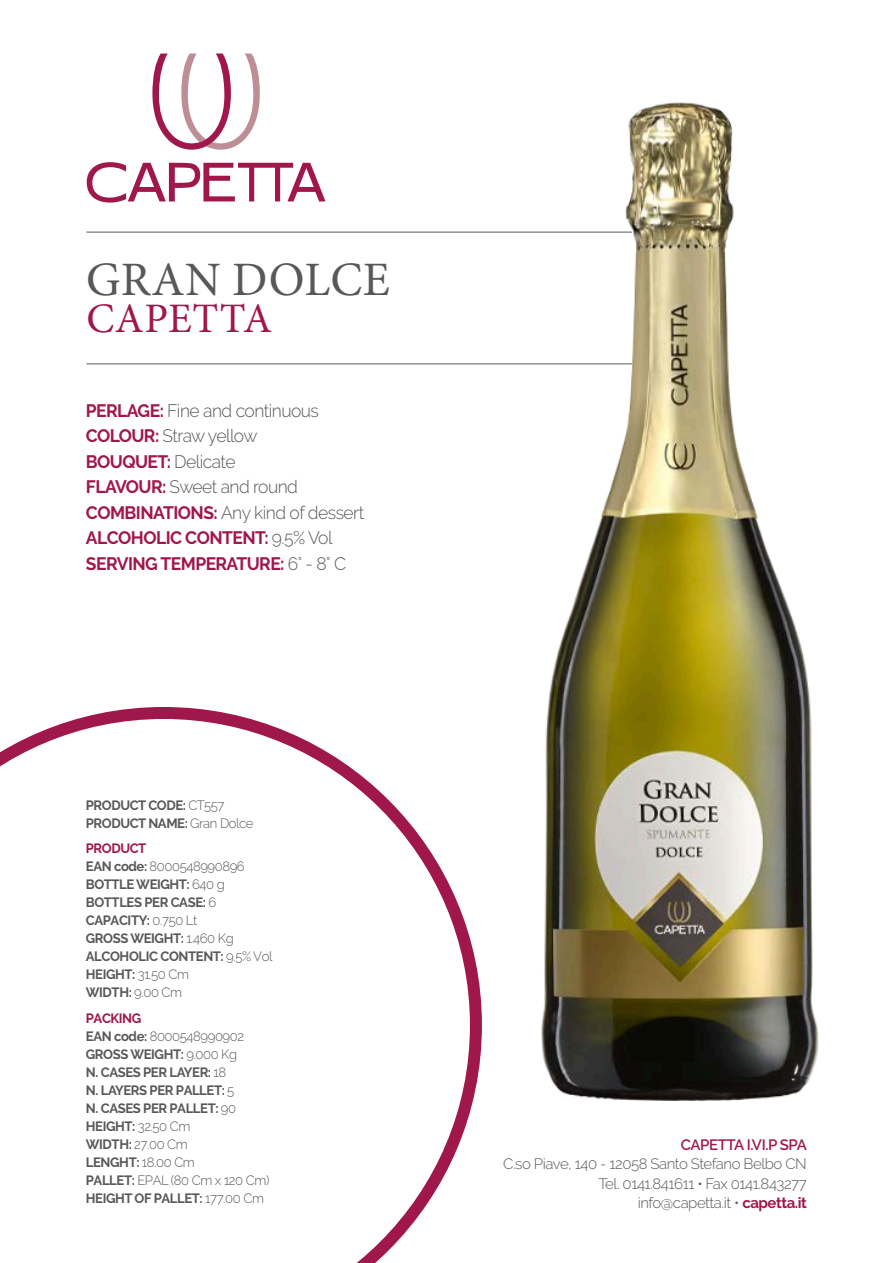
<style>
.page{position:relative;width:893px;height:1263px;background:#fff}
.page>*{position:absolute;margin:0;border:0;box-sizing:border-box;transform-origin:0 0}
.t1{font:48px "Minion Pro";letter-spacing:.01em;color:#57585a}
.t2{font:42px "Minion Pro";letter-spacing:.01em;color:#a0174c}
.t3{font:700 18px/25.5px "Raleway";letter-spacing:-.03em;color:#a0174c}
.t4{font:300 15px "Raleway";letter-spacing:-.03em;color:#57585a}
.t5{font:600 15px "Raleway";letter-spacing:-.03em;color:#a0174c}
.t6{font:700 13.5px/18px "Raleway";letter-spacing:-.03em;color:#57585a}
.s1{font-weight:300;color:#57585a}
.s2{font-weight:300}
.s3{color:#a0174c}
.s4{font-weight:700;color:#a0174c}
</style>
<div class="page">
<svg style="left:87px;top:162px;width:238px;height:41px"></svg>
<svg style="left:152px;top:54px;width:108px;height:96px"></svg>
<hr style="left:86px;top:364px;width:546px;height:1px;background:#57585a">
<hr style="left:86px;top:232px;width:546px;height:1px;background:#57585a">
<svg style="left:0;top:707px;width:482px;height:556px"></svg>
<img style="left:525px;top:102px;width:294px;height:999px">
<p class="t1" style="left:86px;top:248px;width:306px">GRAN DOLCE</p>
<p class="t2" style="left:87px;top:290px;width:187px">CAPETTA</p>
<p class="t3" style="left:86px;top:398px;width:280px">PERLAGE: <span class="s1">Fine and continuous<br></span>COLOUR: <span class="s1">Straw yellow<br></span>BOUQUET: <span class="s1">Delicate<br></span>FLAVOUR: <span class="s1">Sweet and round<br></span>COMBINATIONS: <span class="s1">Any kind of dessert<br></span>ALCOHOLIC CONTENT: <span class="s1">9.5% Vol<br></span>SERVING TEMPERATURE: <span class="s1">6° - 8° C</span></p>
<p class="t6" style="left:86px;top:796px;width:169px">PRODUCT CODE: <span class="s2">CT557<br></span>PRODUCT NAME: <span class="s2">Gran Dolce</span></p>
<p class="t6" style="left:86px;top:839px;width:188px"><span class="s3">PRODUCT<br></span>EAN code: <span class="s2">8000548990896<br></span>BOTTLE WEIGHT: <span class="s2">640 g<br></span>BOTTLES PER CASE: <span class="s2">6<br></span>CAPACITY: <span class="s2">0.750 Lt<br></span>GROSS WEIGHT: <span class="s2">1.460 Kg<br></span>ALCOHOLIC CONTENT: <span class="s2">9.5% Vol<br></span>HEIGHT: <span class="s2">31.50 Cm<br></span>WIDTH: <span class="s2">9.00 Cm</span></p>
<p class="t6" style="left:86px;top:1009px;width:185px"><span class="s3">PACKING<br></span>EAN code: <span class="s2">8000548990902<br></span>GROSS WEIGHT: <span class="s2">9.000 Kg<br></span>N. CASES PER LAYER: <span class="s2">18<br></span>N. LAYERS PER PALLET: <span class="s2">5<br></span>N. CASES PER PALLET: <span class="s2">90<br></span>HEIGHT: <span class="s2">32.50 Cm<br></span>WIDTH: <span class="s2">27.00 Cm<br></span>LENGHT: <span class="s2">18.00 Cm<br></span>PALLET: <span class="s2">EPAL (80 Cm x 120 Cm)<br></span>HEIGHT OF PALLET: <span class="s2">177.00 Cm</span></p>
<p class="t5" style="left:681px;top:1136px;width:127px">CAPETTA I.VI.P SPA</p>
<p class="t4" style="left:503px;top:1155px;width:305px">C.so Piave, 140 - 12058 Santo Stefano Belbo CN</p>
<p class="t4" style="left:598px;top:1175px;width:210px">Tel. 0141.841611 • Fax 0141.843277</p>
<p class="t4" style="left:638px;top:1194px;width:171px">info@capetta.it • <span class="s4">capetta.it</span></p>
</div>
